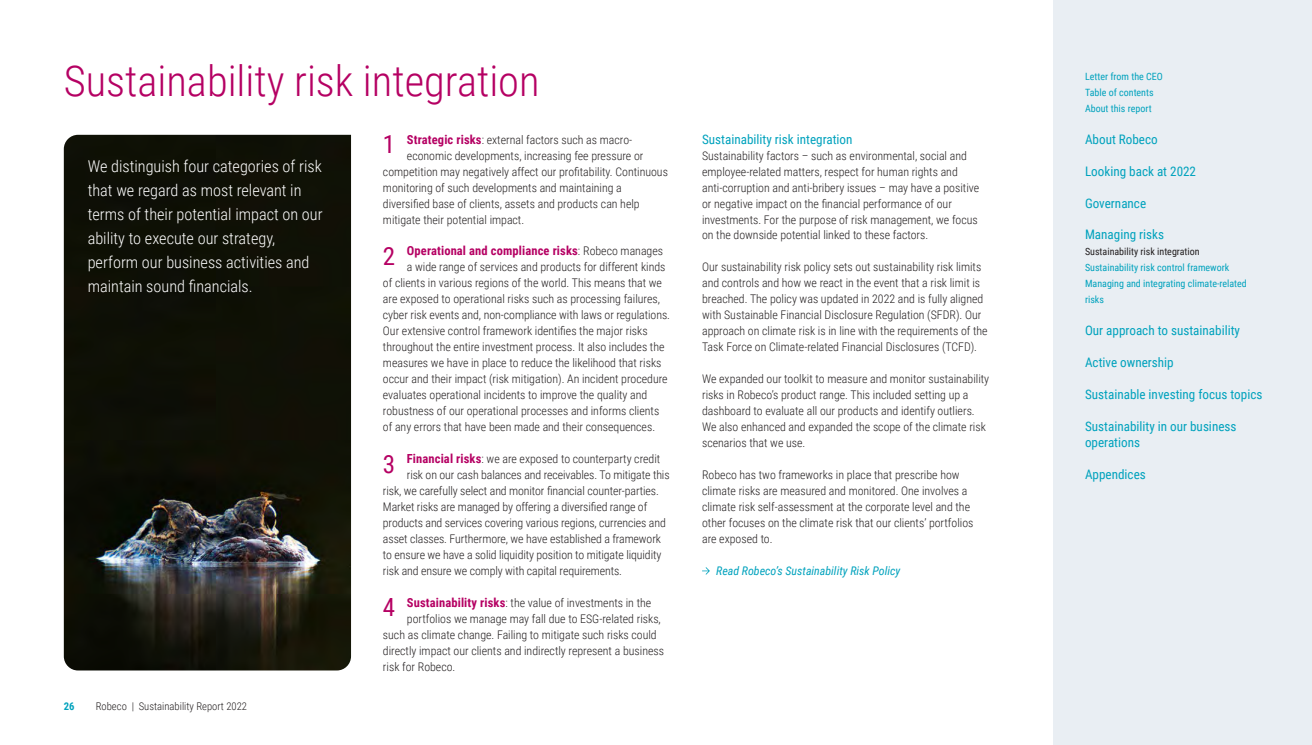
<style>
.page{position:relative;width:1312px;height:745px;background:#fff}
.page>*{position:absolute;margin:0;border:0;box-sizing:border-box;transform-origin:0 0}
.Hoofdstukkop{font:300 42.5px "Roboto Condensed";color:#b50063}
.Figuur_kop{font:25px "Roboto Condensed";color:#b50063}
.Inleidende_tekst{font:300 16.25px/23.9px "Roboto Condensed";color:#fff}
.Inleidende_tekst-2{font:13.12px/16px "Roboto Condensed";color:#00a2bd}
.Paragraafkop{font:13.12px "Roboto Condensed";color:#00a2bd}
.Leestekst{font:700 12.5px "Roboto Condensed";letter-spacing:.01em;color:#b50063}
.Leestekst-2{font:300 11.88px/16px "Roboto Condensed";color:#231f20}
.Link-tekst{font:italic 11.88px "Roboto Condensed";color:#00a2bd}
.t1{font:300 10.62px "Roboto Condensed";color:#231f20}
.t2{font:700 10.62px "Roboto Condensed";color:#00a2bd}
.Inleidende_tekst-3{font:10px "Roboto Condensed";color:#00a2bd}
.Inleidende_tekst-4{font:10px "Roboto Condensed";color:#231f20}
.s1{font-weight:700;font-size:12.5px;color:#b50063}
.s2{font-weight:300;font-size:11.88px;color:#231f20}
</style>
<div class="page">
<div style="left:1052px;top:0;width:259px;height:744px;background:#e9eef3"></div>
<img style="left:64px;top:135px;width:287px;height:535px">
<svg style="left:702px;top:567px;width:7px;height:7px"></svg>
<p class="Hoofdstukkop" style="left:64px;top:51px;width:477px">Sustainability risk integration</p>
<p class="Leestekst-2" style="left:407px;top:131px;width:227px"><span class="s1">Strategic risks</span>: external factors such as macro-</p>
<p class="Leestekst-2" style="left:407px;top:147px;width:238px">economic developments, increasing fee pressure or</p>
<p class="Leestekst-2" style="left:383px;top:163px;width:286px">competition may negatively affect our profitability. Continuous</p>
<p class="Leestekst-2" style="left:383px;top:179px;width:240px">monitoring of such developments and maintaining a</p>
<p class="Leestekst-2" style="left:383px;top:195px;width:258px">diversified base of clients, assets and products can help</p>
<p class="Leestekst-2" style="left:383px;top:211px;width:143px">mitigate their potential impact.</p>
<p class="Leestekst" style="left:407px;top:242px;width:258px">Operational and compliance risks<span class="s2">: Robeco manages</span></p>
<p class="Leestekst-2" style="left:383px;top:258px;width:288px;text-indent:24px">a wide range of services and products for different kinds of clients in various regions of the world. This means that we are exposed to operational risks such as processing failures, cyber risk events and, non-compliance with laws or regulations.<br>Our extensive control framework identifies the major risks throughout the entire investment process. It also includes the measures we have in place to reduce the likelihood that risks occur and their impact (risk mitigation). An incident procedure evaluates operational incidents to improve the quality and robustness of our operational processes and informs clients of any errors that have been made and their consequences.</p>
<p class="Leestekst-2" style="left:407px;top:450px;width:255px"><span class="s1">Financial risks</span>: we are exposed to counterparty credit</p>
<p class="Leestekst-2" style="left:407px;top:466px;width:264px">risk on our cash balances and receivables. To mitigate this</p>
<p class="Leestekst-2" style="left:383px;top:482px;width:277px">risk, we carefully select and monitor financial counter-parties.</p>
<p class="Leestekst-2" style="left:383px;top:498px;width:266px">Market risks are managed by offering a diversified range of</p>
<p class="Leestekst-2" style="left:383px;top:514px;width:284px">products and services covering various regions, currencies and</p>
<p class="Leestekst-2" style="left:383px;top:529px;width:279px">asset classes. Furthermore, we have established a framework</p>
<p class="Leestekst-2" style="left:383px;top:545px;width:280px">to ensure we have a solid liquidity position to mitigate liquidity</p>
<p class="Leestekst-2" style="left:383px;top:561px;width:241px">risk and ensure we comply with capital requirements.</p>
<p class="Leestekst-2" style="left:407px;top:593px;width:246px"><span class="s1">Sustainability risks</span>: the value of investments in the</p>
<p class="Leestekst-2" style="left:407px;top:609px;width:255px">portfolios we manage may fall due to ESG-related risks,</p>
<p class="Leestekst-2" style="left:383px;top:625px;width:275px">such as climate change. Failing to mitigate such risks could</p>
<p class="Leestekst-2" style="left:383px;top:641px;width:282px">directly impact our clients and indirectly represent a business</p>
<p class="Leestekst-2" style="left:383px;top:657px;width:74px">risk for Robeco.</p>
<p class="Figuur_kop" style="left:383px;top:127px;width:14px">1</p>
<p class="Inleidende_tekst" style="left:88px;top:153px;width:236px">We distinguish four categories of risk that we regard as most relevant in terms of their potential impact on our ability to execute our strategy, perform our business activities and maintain sound financials.</p>
<p class="Figuur_kop" style="left:383px;top:238px;width:14px">2</p>
<p class="Figuur_kop" style="left:383px;top:446px;width:14px">3</p>
<p class="Figuur_kop" style="left:383px;top:589px;width:14px">4</p>
<p class="t2" style="left:64px;top:698px;width:12px">26</p>
<p class="t1" style="left:96px;top:698px;width:153px">Robeco | Sustainability Report 2022</p>
<p class="Paragraafkop" style="left:702px;top:130px;width:152px">Sustainability risk integration</p>
<p class="Leestekst-2" style="left:702px;top:147px;width:278px">Sustainability factors – such as environmental, social and employee-related matters, respect for human rights and anti-corruption and anti-bribery issues – may have a positive or negative impact on the financial performance of our investments. For the purpose of risk management, we focus on the downside potential linked to these factors.</p>
<p class="Leestekst-2" style="left:702px;top:258px;width:287px">Our sustainability risk policy sets out sustainability risk limits and controls and how we react in the event that a risk limit is breached. The policy was updated in 2022 and is fully aligned with Sustainable Financial Disclosure Regulation (SFDR). Our approach on climate risk is in line with the requirements of the Task Force on Climate-related Financial Disclosures (TCFD).</p>
<p class="Leestekst-2" style="left:702px;top:370px;width:288px">We expanded our toolkit to measure and monitor sustainability risks in Robeco’s product range. This included setting up a dashboard to evaluate all our products and identify outliers.<br>We also enhanced and expanded the scope of the climate risk scenarios that we use.</p>
<p class="Leestekst-2" style="left:702px;top:466px;width:273px">Robeco has two frameworks in place that prescribe how climate risks are measured and monitored. One involves a climate risk self-assessment at the corporate level and the other focuses on the climate risk that our clients’ portfolios are exposed to.</p>
<p class="Link-tekst" style="left:716px;top:561px;width:185px">Read Robeco’s Sustainability Risk Policy</p>
<p class="Inleidende_tekst-3" style="left:1084px;top:69px;width:79px">Letter from the CEO</p>
<p class="Inleidende_tekst-3" style="left:1084px;top:85px;width:70px">Table of contents</p>
<p class="Inleidende_tekst-3" style="left:1084px;top:101px;width:68px">About this report</p>
<p class="Inleidende_tekst-2" style="left:1084px;top:130px;width:74px">About Robeco</p>
<p class="Inleidende_tekst-2" style="left:1084px;top:162px;width:113px">Looking back at 2022</p>
<p class="Inleidende_tekst-2" style="left:1084px;top:194px;width:63px">Governance</p>
<p class="Inleidende_tekst-2" style="left:1084px;top:226px;width:81px">Managing risks</p>
<p class="Inleidende_tekst-4" style="left:1084px;top:245px;width:116px">Sustainability risk integration</p>
<p class="Inleidende_tekst-3" style="left:1084px;top:260px;width:146px">Sustainability risk control framework</p>
<p class="Inleidende_tekst-3" style="left:1084px;top:276px;width:163px">Managing and integrating climate-related</p>
<p class="Inleidende_tekst-3" style="left:1084px;top:292px;width:20px">risks</p>
<p class="Inleidende_tekst-2" style="left:1084px;top:322px;width:156px">Our approach to sustainability</p>
<p class="Inleidende_tekst-2" style="left:1084px;top:354px;width:90px">Active ownership</p>
<p class="Inleidende_tekst-2" style="left:1084px;top:385px;width:179px">Sustainable investing focus topics</p>
<p class="Inleidende_tekst-2" style="left:1084px;top:417px;width:153px">Sustainability in our business operations</p>
<p class="Inleidende_tekst-2" style="left:1084px;top:465px;width:62px">Appendices</p>
</div>
